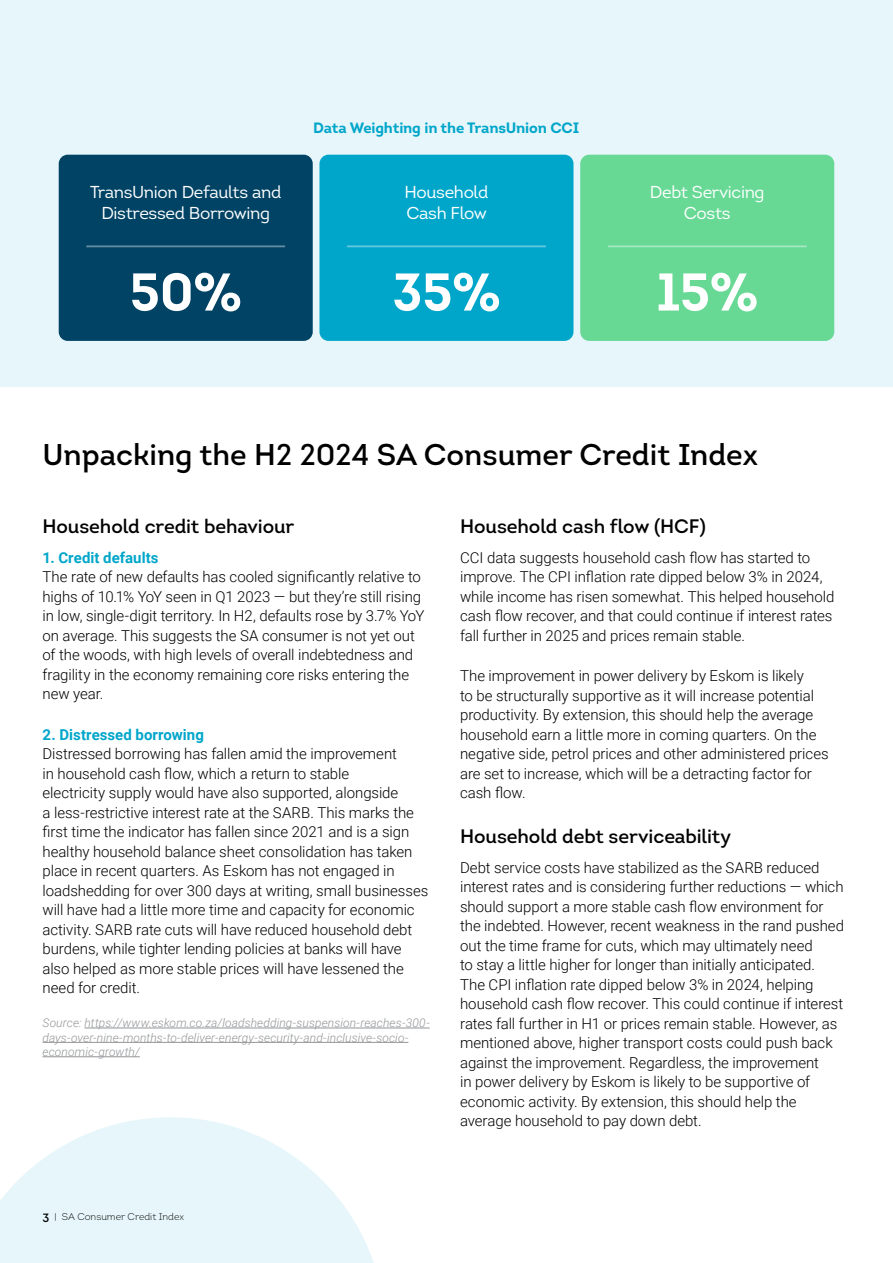
<style>
.page{position:relative;width:893px;height:1263px;background:#fff}
.page>*{position:absolute;margin:0;border:0;box-sizing:border-box;transform-origin:0 0}
.t1{font:700 53.1px "Intro";color:#fff}
.t2{font:600 30px "Intro";color:#000}
.t3{font:600 19.5px "Intro";letter-spacing:-.005em;color:#000}
.t4{font:17.25px/21px "Intro";letter-spacing:-.02em;color:#fff;text-align:center}
.t5{font:300 15px/19.5px "Roboto";letter-spacing:-.005em;color:#000}
.t6{font:700 15px "Roboto";letter-spacing:.005em;color:#00a6ca}
.t7{font:700 15px "Intro";letter-spacing:-.01em;color:#00a6ca}
.t8{font:italic 300 12px/14.4px "Roboto";letter-spacing:.005em;color:#939598}
.t9{font:300 9.75px "Intro";color:#000}
.s1{font-weight:600;font-size:12px}
</style>
<div class="page">
<svg style="left:0;top:1117px;width:374px;height:146px;fill:#e6f6fa"></svg>
<hr style="left:85px;top:1028px;width:345px;height:1px;background:#939598">
<hr style="left:43px;top:1042px;width:365px;height:1px;background:#939598">
<hr style="left:43px;top:1056px;width:97px;height:1px;background:#939598">
<div style="left:0;top:0;width:893px;height:387px;background:#e6f6fa"></div>
<div style="left:59px;top:155px;width:254px;height:186px;background:#004364;border-radius:9px"></div>
<hr style="left:86px;top:245px;width:199px;height:2px;background:#fff">
<div style="left:319px;top:155px;width:254px;height:186px;background:#00a6ca;border-radius:9px"></div>
<hr style="left:347px;top:245px;width:199px;height:2px;background:#fff">
<div style="left:580px;top:155px;width:254px;height:186px;background:#67d995;border-radius:9px"></div>
<hr style="left:608px;top:245px;width:199px;height:2px;background:#fff">
<div style="left:59px;top:109px;width:775px;height:37px;background:#e6f6fa"></div>
<p class="t4" style="left:90px;top:181px;width:193px">TransUnion Defaults and<br>Distressed Borrowing</p>
<h1 class="t1" style="left:129px;top:258px;width:114px">50%</h1>
<p class="t7" style="left:313px;top:118px;width:268px">Data Weighting in the TransUnion CCI</p>
<p class="t4" style="left:405px;top:181px;width:85px;text-align:left">Household<br>Cash Flow</p>
<h1 class="t1" style="left:392px;top:258px;width:110px">35%</h1>
<p class="t4" style="left:650px;top:181px;width:116px">Debt Servicing<br>Costs</p>
<h1 class="t1" style="left:656px;top:258px;width:104px">15%</h1>
<h2 class="t2" style="left:43px;top:436px;width:717px">Unpacking the H2 2024 SA Consumer Credit Index</h2>
<h3 class="t3" style="left:43px;top:514px;width:253px">Household credit behaviour</h3>
<p class="t6" style="left:43px;top:547px;width:118px">1. Credit defaults</p>
<p class="t5" style="left:43px;top:566px;width:383px">The rate of new defaults has cooled significantly relative to highs of 10.1% YoY seen in Q1 2023 — but they’re still rising in low, single-digit territory. In H2, defaults rose by 3.7% YoY on average. This suggests the SA consumer is not yet out of the woods, with high levels of overall indebtedness and fragility in the economy remaining core risks entering the new year.</p>
<p class="t6" style="left:43px;top:724px;width:163px">2. Distressed borrowing</p>
<p class="t5" style="left:43px;top:743px;width:387px">Distressed borrowing has fallen amid the improvement<br>in household cash flow, which a return to stable<br>electricity supply would have also supported, alongside<br>a less-restrictive interest rate at the SARB. This marks the first time the indicator has fallen since 2021 and is a sign healthy household balance sheet consolidation has taken place in recent quarters. As Eskom has not engaged in loadshedding for over 300 days at writing, small businesses will have had a little more time and capacity for economic activity. SARB rate cuts will have reduced household debt burdens, while tighter lending policies at banks will have also helped as more stable prices will have lessened the need for credit.</p>
<p class="t8" style="left:43px;top:1015px;width:389px">Source: https://www.eskom.co.za/loadshedding-suspension-reaches-300- days-over-nine-months-to-deliver-energy-security-and-inclusive-socio&shy;economic-growth/</p>
<h3 class="t3" style="left:460px;top:514px;width:247px">Household cash flow (HCF)</h3>
<p class="t5" style="left:460px;top:547px;width:376px">CCI data suggests household cash flow has started to improve. The CPI inflation rate dipped below 3% in 2024, while income has risen somewhat. This helped household cash flow recover, and that could continue if interest rates fall further in 2025 and prices remain stable.</p>
<p class="t5" style="left:460px;top:665px;width:370px">The improvement in power delivery by Eskom is likely<br>to be structurally supportive as it will increase potential productivity. By extension, this should help the average household earn a little more in coming quarters. On the negative side, petrol prices and other administered prices are set to increase, which will be a detracting factor for cash flow.</p>
<h3 class="t3" style="left:460px;top:823px;width:272px">Household debt serviceability</h3>
<p class="t5" style="left:460px;top:857px;width:385px">Debt service costs have stabilized as the SARB reduced interest rates and is considering further reductions — which should support a more stable cash flow environment for the indebted. However, recent weakness in the rand pushed out the time frame for cuts, which may ultimately need<br>to stay a little higher for longer than initially anticipated.<br>The CPI inflation rate dipped below 3% in 2024, helping household cash flow recover. This could continue if interest rates fall further in H1 or prices remain stable. However, as mentioned above, higher transport costs could push back against the improvement. Regardless, the improvement<br>in power delivery by Eskom is likely to be supportive of economic activity. By extension, this should help the average household to pay down debt.</p>
<p class="t9" style="left:43px;top:1211px;width:143px"><span class="s1">3</span> | SA Consumer Credit Index</p>
</div>
